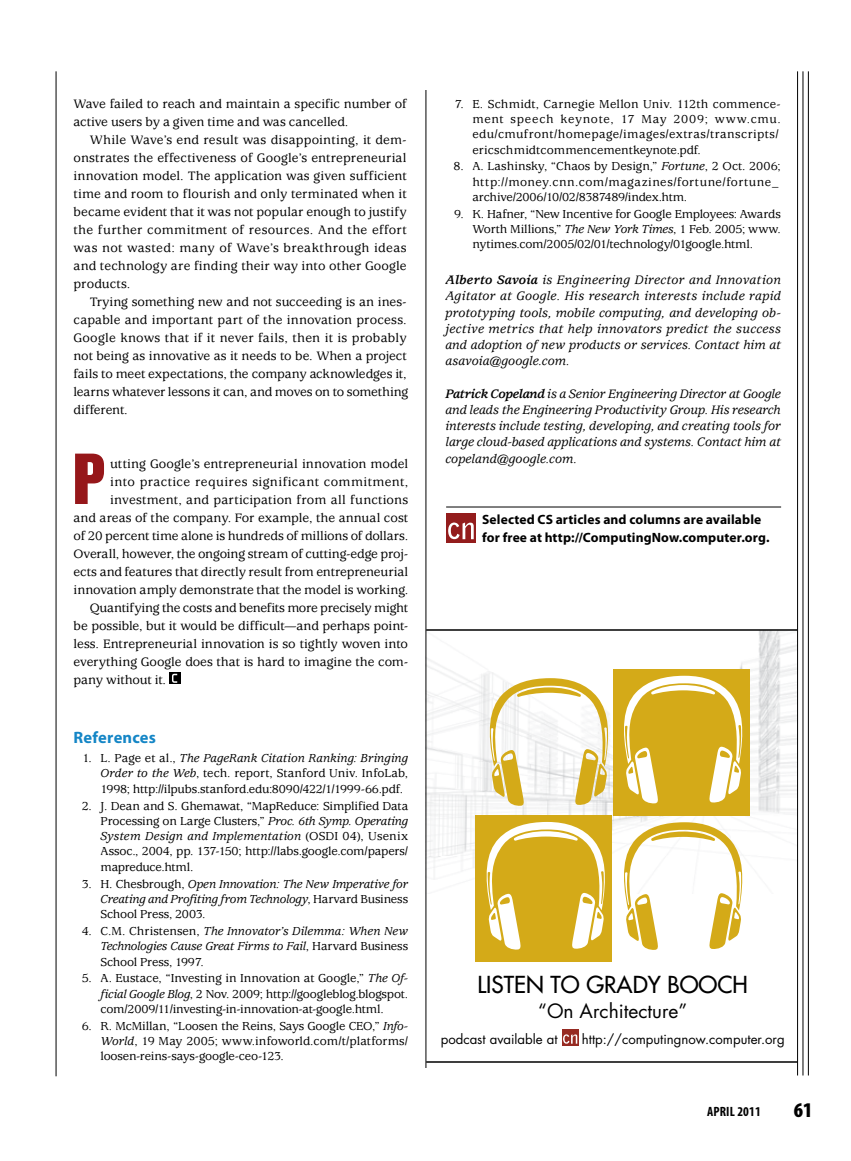
<style>
.page{position:relative;width:851px;height:1161px;background:#fff}
.page>*{position:absolute;margin:0;border:0;box-sizing:border-box;transform-origin:0 0}
.t1{font:70.5px "Impact LT Std";color:#96171a}
.t2{font:500 22.8px "Futura Std";color:#000}
.t3{font:900 condensed 21px "Myriad Pro";color:#000}
.t4{font:19.2px "Futura Std";color:#000}
.t5{font:700 16.5px "Myriad Pro";letter-spacing:.01em;color:#1586c6}
.t6{font:500 13.5px/18px "Usherwood Std";color:#000;text-align:justify}
.t7{font:italic 500 13.5px/16.2px "Usherwood Std";letter-spacing:.005em;color:#000;text-align:justify}
.t8{font:700 13.5px/18px "Myriad Pro";letter-spacing:.01em;color:#000}
.t9{font:500 13.5px "Usherwood Std";letter-spacing:.02em;color:#000}
.t10{font:500 13.5px "Usherwood Std";letter-spacing:.035em;color:#000}
.t11{font:700 condensed 13.5px "Myriad Pro";letter-spacing:.01em;color:#000}
.t12{font:13.2px "Futura Std";color:#000}
.t13{font:500 12.75px/15.3px "Usherwood Std";color:#000;text-align:justify}
.t14{font:italic 500 12.75px/15.3px "Usherwood Std";letter-spacing:-.01em;color:#000;text-align:justify}
.t15{font:500 12.75px/15.3px "Usherwood Std";letter-spacing:.025em;color:#000}
.s1{font-style:italic}
.s2{font-style:normal}
.s3{font-weight:700}
</style>
<div class="page">
<img style="left:426px;top:631px;width:371px;height:263px">
<div style="left:613px;top:670px;width:136px;height:146px;background:#d4aa18"></div>
<svg style="left:624px;top:676px;width:119px;height:128px"></svg>
<div style="left:475px;top:816px;width:137px;height:146px;background:#d4aa18"></div>
<svg style="left:486px;top:822px;width:119px;height:128px"></svg>
<svg style="left:486px;top:678px;width:124px;height:128px"></svg>
<svg style="left:620px;top:822px;width:124px;height:128px"></svg>
<div style="left:562px;top:1029px;width:16px;height:16px;background:#962a22"></div>
<svg style="left:563px;top:1034px;width:14px;height:10px"></svg>
<div style="left:169px;top:673px;width:11px;height:11px;background:#000"></div>
<svg style="left:172px;top:674px;width:5px;height:9px"></svg>
<hr style="left:425px;top:90px;width:1px;height:978px;background:#000">
<hr style="left:56px;top:71px;width:1px;height:1005px;background:#000">
<hr style="left:802px;top:71px;width:1px;height:1005px;background:#000">
<hr style="left:808px;top:71px;width:1px;height:1005px;background:#000">
<hr style="left:797px;top:71px;width:1px;height:1005px;background:#000">
<hr style="left:446px;top:507px;width:335px;height:1px;background:#000">
<div style="left:446px;top:513px;width:29px;height:29px;background:#931c1c"></div>
<svg style="left:448px;top:523px;width:25px;height:16px"></svg>
<hr style="left:426px;top:1061px;width:371px;height:2px;background:#000">
<hr style="left:426px;top:629px;width:371px;height:2px;background:#000">
<p class="t6" style="left:73px;top:95px;width:334px">Wave failed to reach and maintain a specific number of active users by a given time and was cancelled.</p>
<p class="t6" style="left:73px;top:131px;width:335px;text-indent:16px">While Wave’s end result was disappointing, it dem&shy;onstrates the effectiveness of Google’s entrepreneurial innovation model. The application was given sufficient time and room to flourish and only terminated when it became evident that it was not popular enough to justify the further commitment of resources. And the effort was not wasted: many of Wave’s breakthrough ideas and technology are finding their way into other Google products.</p>
<p class="t6" style="left:73px;top:293px;width:336px;text-indent:16px">Trying something new and not succeeding is an ines&shy;capable and important part of the innovation process.<br>Google knows that if it never fails, then it is probably not being as innovative as it needs to be. When a project fails to meet expectations, the company acknowledges it, learns whatever lessons it can, and moves on to something different.</p>
<h1 class="t1" style="left:74px;top:438px;width:33px">P</h1>
<p class="t6" style="left:110px;top:455px;width:299px">utting Google’s entrepreneurial innovation model</p>
<p class="t10" style="left:110px;top:474px;width:299px">into practice requires significant commitment,</p>
<p class="t9" style="left:110px;top:492px;width:299px">investment, and participation from all functions</p>
<p class="t6" style="left:74px;top:509px;width:336px">and areas of the company. For example, the annual cost</p>
<p class="t6" style="left:74px;top:527px;width:336px">of 20 percent time alone is hundreds of millions of dollars.</p>
<p class="t6" style="left:74px;top:545px;width:336px">Overall, however, the ongoing stream of cutting-edge proj-</p>
<p class="t6" style="left:74px;top:563px;width:336px">ects and features that directly result from entrepreneurial</p>
<p class="t6" style="left:74px;top:581px;width:336px">innovation amply demonstrate that the model is working.</p>
<p class="t6" style="left:90px;top:599px;width:320px">Quantifying the costs and benefits more precisely might</p>
<p class="t6" style="left:74px;top:617px;width:336px">be possible, but it would be difficult—and perhaps point-</p>
<p class="t6" style="left:74px;top:635px;width:336px">less. Entrepreneurial innovation is so tightly woven into</p>
<p class="t6" style="left:74px;top:653px;width:336px">everything Google does that is hard to imagine the com-</p>
<p class="t6" style="left:74px;top:671px;width:94px">pany without it.</p>
<p class="t5" style="left:74px;top:726px;width:84px">References</p>
<p class="t13" style="left:100px;top:751px;width:309px;text-indent:-18px">1. L. Page et al., <span class="s1">The PageRank Citation Ranking: Bringing Order to the Web</span>, tech. report, Stanford Univ. InfoLab, 1998; http://ilpubs.stanford.edu:8090/422/1/1999-66.pdf.</p>
<p class="t13" style="left:100px;top:798px;width:309px;text-indent:-19px">2. J. Dean and S. Ghemawat, “MapReduce: Simplified Data Processing on Large Clusters,” <span class="s1">Proc. 6th Symp. Operating System Design and Implementation</span> (OSDI 04), Usenix Assoc., 2004, pp. 137-150; http://labs.google.com/papers/ mapreduce.html.</p>
<p class="t14" style="left:100px;top:876px;width:309px;text-indent:-19px"><span class="s2">3. H. Chesbrough,</span> Open Innovation: The New Imperative for Creating and Profiting from Technology<span class="s2">, Harvard Business School Press, 2003.</span></p>
<p class="t14" style="left:100px;top:924px;width:309px;text-indent:-19px"><span class="s2">4. C.M. Christensen,</span> The Innovator’s Dilemma: When New Technologies Cause Great Firms to Fail<span class="s2">, Harvard Business School Press, 1997.</span></p>
<p class="t13" style="left:100px;top:971px;width:309px;text-indent:-19px">5. A. Eustace, “Investing in Innovation at Google,” <span class="s1">The Of&shy;ficial Google Blog</span>, 2 Nov. 2009; http://googleblog.blogspot. com/2009/11/investing-in-innovation-at-google.html.</p>
<p class="t13" style="left:100px;top:1018px;width:309px;text-indent:-19px">6. R. McMillan, “Loosen the Reins, Says Google CEO,” <span class="s1">Info-World</span>, 19 May 2005; www.infoworld.com/t/platforms/ loosen-reins-says-google-ceo-123.</p>
<p class="t15" style="left:472px;top:96px;width:310px;text-indent:-18px">7. E. Schmidt, Carnegie Mellon Univ. 112th commence&shy;ment speech keynote, 17 May 2009; www.cmu. edu/cmufront/homepage/images/extras/transcripts/ ericschmidtcommencementkeynote.pdf.</p>
<p class="t13" style="left:472px;top:159px;width:310px;text-align:left;text-indent:-19px">8. A. Lashinsky, “Chaos by Design,” <span class="s1">Fortune</span>, 2 Oct. 2006; http://money.cnn.com/magazines/fortune/fortune_ archive/2006/10/02/8387489/index.htm.</p>
<p class="t13" style="left:472px;top:206px;width:310px;text-indent:-18px">9. K. Hafner, “New Incentive for Google Employees: Awards Worth Millions,” <span class="s1">The New York Times</span>, 1 Feb. 2005; www. nytimes.com/2005/02/01/technology/01google.html.</p>
<p class="t7" style="left:445px;top:272px;width:337px"><span class="s3">Alberto Savoia</span> is Engineering Director and Innovation Agitator at Google. His research interests include rapid prototyping tools, mobile computing, and developing ob&shy;jective metrics that help innovators predict the success and adoption of new products or services. Contact him at asavoia@google.com.</p>
<p class="t7" style="left:445px;top:386px;width:337px"><span class="s3">Patrick Copeland</span> is a Senior Engineering Director at Google and leads the Engineering Productivity Group. His research interests include testing, developing, and creating tools for large cloud-based applications and systems. Contact him at copeland@google.com.</p>
<p class="t8" style="left:482px;top:510px;width:289px">Selected CS articles and columns are available for free at http://ComputingNow.computer.org.</p>
<h2 class="t2" style="left:477px;top:971px;width:272px">LISTEN TO GRADY BOOCH</h2>
<h3 class="t4" style="left:538px;top:998px;width:150px">“On Architecture”</h3>
<p class="t12" style="left:440px;top:1031px;width:118px">podcast available at</p>
<p class="t12" style="left:582px;top:1031px;width:204px">http://computingnow.computer.org</p>
<p class="t11" style="left:707px;top:1103px;width:55px">APRIL 2011</p>
<h3 class="t3" style="left:793px;top:1096px;width:20px">61</h3>
</div>
